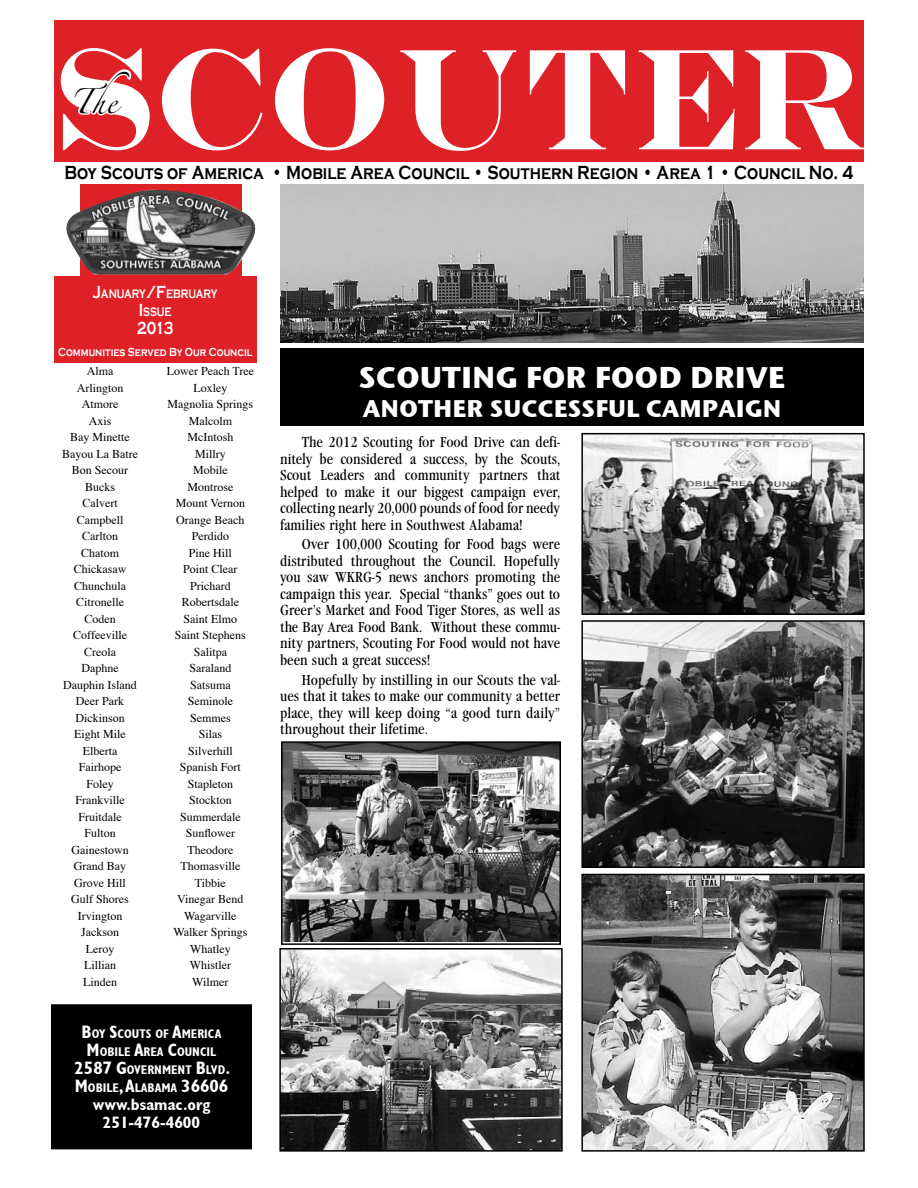
<style>
.page{position:relative;width:918px;height:1188px;background:#fff}
.page>*{position:absolute;margin:0;border:0;box-sizing:border-box;transform-origin:0 0}
.t1{font:30px "Stone Sans ITCTT Bold";color:#fff}
.t2{font:24px "Stone Sans ITCTT Bold";color:#fff}
.t3{font:22.5px "Zapfino";color:#000;scale:.96 1}
.t4{font:700 19.5px "Copperplate Gothic";color:#000;scale:.8 1}
.t5{font:700 18px "Copperplate Gothic";color:#fff;scale:.75 1}
.t6{font:700 condensed 16.5px/18px "Gill Sans";color:#fff;text-align:center}
.t7{font:15px/16.5px "Garamond Condensed Book DTC";color:#000;text-align:justify}
.t8{font:700 condensed 12.6px/18px "Gill Sans";color:#fff;text-align:center}
.t9{font:700 12.6px/18px "Copperplate Gothic";color:#fff;text-align:center;scale:.75 1}
.t10{font:12px/16.5px "Times";color:#000;text-align:center}
.t11{font:700 12px "Copperplate Gothic";color:#fff;scale:.8 1}
.s1{font-size:18px}
</style>
<div class="page">
<div style="left:50px;top:1004px;width:203px;height:146px;background:#000"></div>
<div style="left:50px;top:1003px;width:204px;height:148px;border:2px solid #fff"></div>
<div style="left:80px;top:183px;width:162px;height:159px;background:#de2027"></div>
<img style="left:280px;top:185px;width:584px;height:157px">
<div style="left:54px;top:21px;width:810px;height:141px;background:#de2027"></div>
<div style="left:54px;top:276px;width:202px;height:86px;background:#de2027"></div>
<svg style="left:61px;top:48px;width:803px;height:103px"></svg>
<svg style="left:71px;top:67px;width:63px;height:52px"></svg>
<div style="left:54px;top:164px;width:810px;height:20px;background:#fff"></div>
<img style="left:66px;top:190px;width:190px;height:85px">
<div style="left:280px;top:348px;width:584px;height:78px;background:#000"></div>
<img style="left:284px;top:744px;width:274px;height:198px">
<div style="left:281px;top:741px;width:280px;height:204px;border:2px solid #000"></div>
<img style="left:282px;top:951px;width:278px;height:198px">
<div style="left:279px;top:948px;width:284px;height:204px;border:2px solid #000"></div>
<img style="left:584px;top:877px;width:278px;height:272px">
<div style="left:581px;top:874px;width:284px;height:278px;border:2px solid #000"></div>
<img style="left:584px;top:623px;width:278px;height:242px">
<div style="left:581px;top:620px;width:284px;height:248px;border:2px solid #000"></div>
<img style="left:584px;top:436px;width:278px;height:176px">
<div style="left:581px;top:433px;width:284px;height:182px;border:2px solid #000"></div>
<h3 class="t3" style="left:70px;top:92px;width:63px">T he</h3>
<h3 class="t4" style="left:65px;top:162px;width:988px">Boy Scouts of America • Mobile Area Council • Southern Region • Area 1 • Council No. 4</h3>
<p class="t9" style="left:93px;top:285px;width:168px"><span class="s1">J</span>ANUARY<span class="s1">/F</span>EBRUARY<br><span class="s1">I</span>SSUE</p>
<p class="t5" style="left:137px;top:318px;width:50px">2013</p>
<p class="t11" style="left:58px;top:345px;width:244px">Communities Served By Our Council</p>
<p class="t10" style="left:62px;top:362px;width:77px">Alma<br>Arlington<br>Atmore<br>Axis<br>Bay Minette<br>Bayou La Batre<br>Bon Secour<br>Bucks<br>Calvert<br>Campbell<br>Carlton<br>Chatom<br>Chickasaw<br>Chunchula<br>Citronelle<br>Coden<br>Coffeeville<br>Creola<br>Daphne<br>Dauphin Island<br>Deer Park<br>Dickinson<br>Eight Mile<br>Elberta<br>Fairhope<br>Foley<br>Frankville<br>Fruitdale<br>Fulton<br>Gainestown<br>Grand Bay<br>Grove Hill<br>Gulf Shores<br>Irvington<br>Jackson<br>Leroy<br>Lillian<br>Linden</p>
<p class="t10" style="left:167px;top:362px;width:89px">Lower Peach Tree<br>Loxley<br>Magnolia Springs<br>Malcolm<br>McIntosh<br>Millry<br>Mobile<br>Montrose<br>Mount Vernon<br>Orange Beach<br>Perdido<br>Pine Hill<br>Point Clear<br>Prichard<br>Robertsdale<br>Saint Elmo<br>Saint Stephens<br>Salitpa<br>Saraland<br>Satsuma<br>Seminole<br>Semmes<br>Silas<br>Silverhill<br>Spanish Fort<br>Stapleton<br>Stockton<br>Summerdale<br>Sunflower<br>Theodore<br>Thomasville<br>Tibbie<br>Vinegar Bend<br>Wagarville<br>Walker Springs<br>Whatley<br>Whistler<br>Wilmer</p>
<p class="t8" style="left:75px;top:1025px;width:157px"><span class="s1">B</span>OY <span class="s1">S</span>COUTS OF <span class="s1">A</span>MERICA<br><span class="s1">M</span>OBILE <span class="s1">A</span>REA <span class="s1">C</span>OUNCIL<br><span class="s1">2587 G</span>OVERNMENT <span class="s1">B</span>LVD<span class="s1">.<br>M</span> OBILE<span class="s1">, A</span>LABAMA <span class="s1">36606</span></p>
<p class="t6" style="left:93px;top:1095px;width:119px">www.bsamac.org<br>251-476-4600</p>
<h1 class="t1" style="left:359px;top:358px;width:428px">SCOUTING FOR FOOD DRIVE</h1>
<h2 class="t2" style="left:363px;top:393px;width:420px">ANOTHER SUCCESSFUL CAMPAIGN</h2>
<p class="t7" style="left:280px;top:435px;width:282px;text-indent:22px">The 2012 Scouting for Food Drive can defi&shy;nitely be considered a success, by the Scouts, Scout Leaders and community partners that helped to make it our biggest campaign ever, collecting nearly 20,000 pounds of food for needy families right here in Southwest Alabama!</p>
<p class="t7" style="left:280px;top:537px;width:282px;text-indent:22px">Over 100,000 Scouting for Food bags were distributed throughout the Council. Hopefully you saw WKRG-5 news anchors promoting the campaign this year. Special “thanks” goes out to Greer’s Market and Food Tiger Stores, as well as the Bay Area Food Bank. Without these commu&shy;nity partners, Scouting For Food would not have been such a great success!</p>
<p class="t7" style="left:280px;top:673px;width:282px;text-indent:22px">Hopefully by instilling in our Scouts the val&shy;ues that it takes to make our community a better place, they will keep doing “a good turn daily” throughout their lifetime.</p>
</div>
